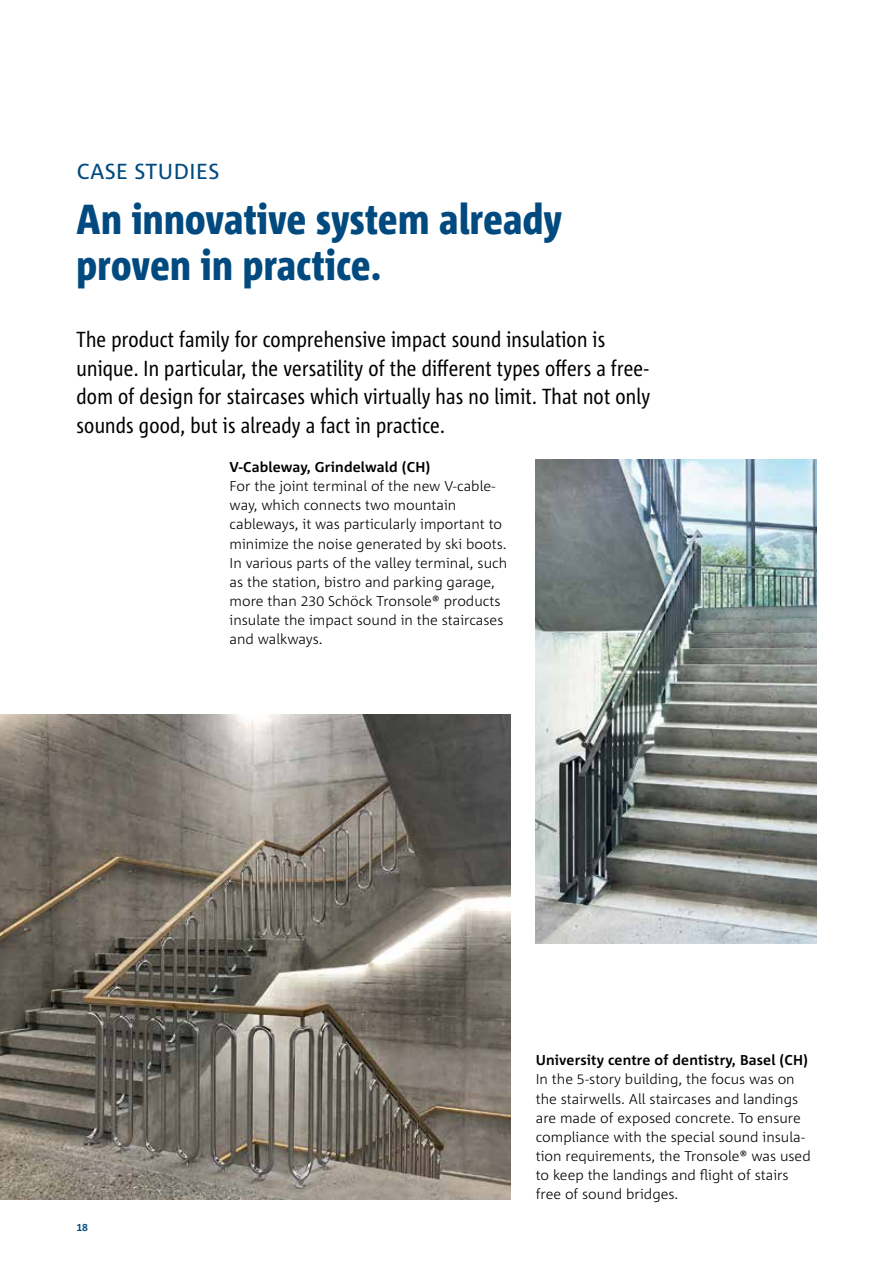
<style>
.page{position:relative;width:893px;height:1263px;background:#fff}
.page>*{position:absolute;margin:0;border:0;box-sizing:border-box;transform-origin:0 0}
.t1{font:800 condensed 42px/46.5px "Corpid Schoeck";letter-spacing:.01em;color:#004a80}
.t2{font:condensed 21.75px/28.5px "Corpid Schoeck";letter-spacing:.01em;color:#000}
.t3{font:21.75px "Corpid Schoeck";letter-spacing:.02em;color:#004a80}
.t4{font:300 14.25px/19.2px "Corpid Schoeck";color:#000}
.t5{font:700 14.25px "Corpid Schoeck";letter-spacing:.01em;color:#000}
.t6{font:700 10.5px "Corpid Schoeck";color:#004a80}
</style>
<div class="page">
<img style="left:0;top:714px;width:510px;height:485px">
<img style="left:536px;top:460px;width:280px;height:484px">
<h2 class="t3" style="left:77px;top:157px;width:144px">CASE STUDIES</h2>
<h1 class="t1" style="left:77px;top:195px;width:487px">An innovative system already proven in practice.</h1>
<p class="t2" style="left:77px;top:325px;width:575px">The product family for comprehensive impact sound insulation is unique. In particular, the versatility of the different types offers a free&shy;dom of design for staircases which virtually has no limit. That not only sounds good, but is already a fact in practice.</p>
<p class="t5" style="left:230px;top:458px;width:202px">V-Cableway, Grindelwald (CH)</p>
<p class="t4" style="left:230px;top:476px;width:279px">For the joint terminal of the new V-cable&shy;way, which connects two mountain cableways, it was particularly important to minimize the noise generated by ski boots.<br>In various parts of the valley terminal, such as the station, bistro and parking garage, more than 230 Schöck Tronsole® products insulate the impact sound in the staircases and walkways.</p>
<p class="t6" style="left:77px;top:1221px;width:13px">18</p>
<p class="t5" style="left:536px;top:1051px;width:274px">University centre of dentistry, Basel (CH)</p>
<p class="t4" style="left:536px;top:1070px;width:276px">In the 5-story building, the focus was on the stairwells. All staircases and landings are made of exposed concrete. To ensure compliance with the special sound insula&shy;tion requirements, the Tronsole® was used to keep the landings and flight of stairs free of sound bridges.</p>
</div>
